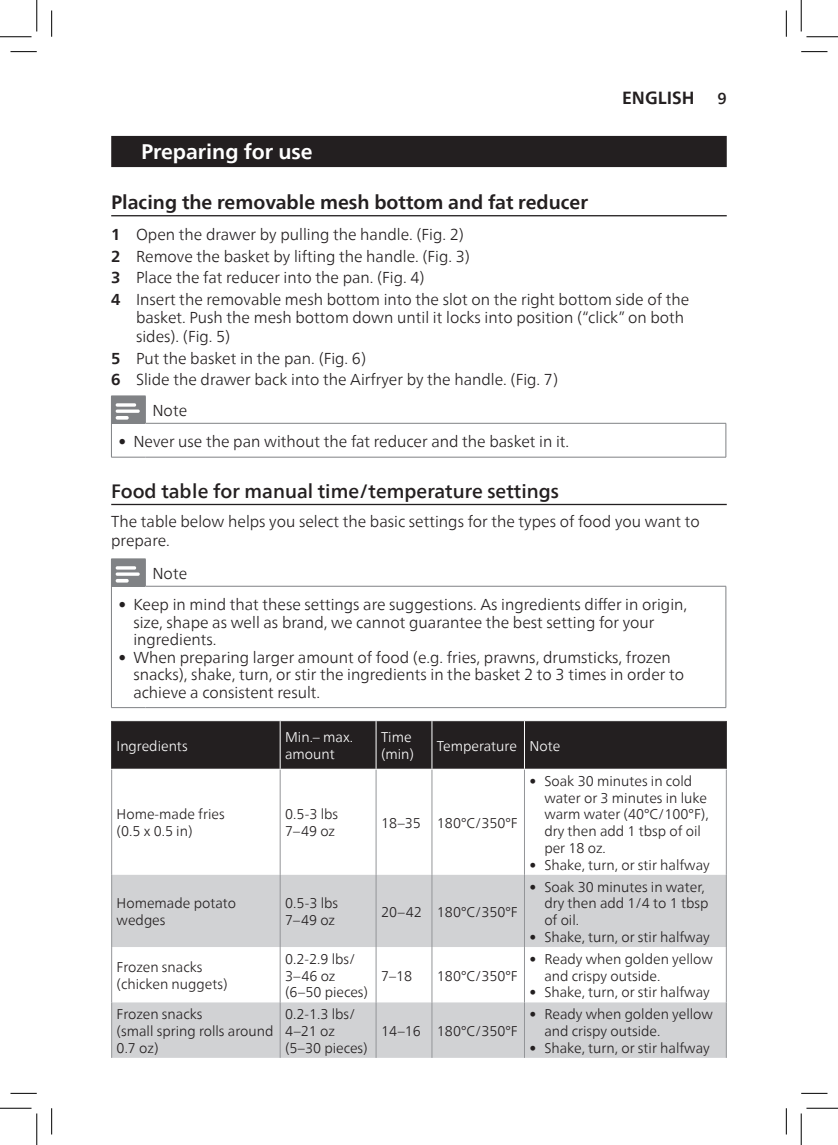
<style>
.page{position:relative;width:838px;height:1145px;background:#fff}
.page>*{position:absolute;margin:0;border:0;box-sizing:border-box;transform-origin:0 0}
.heading1{font:700 21px "Neue Frutiger World";color:#fff}
.heading2{font:700 19.25px "Neue Frutiger World";color:#231f20}
.heading2-2{font:500 19.25px "Neue Frutiger World";color:#231f20}
.t1{font:700 17.5px "Neue Frutiger World";color:#231f20}
.body{font:300 15.75px/17.5px "Neue Frutiger World";color:#231f20}
.cautions-caption-par{font:300 15.75px "Neue Frutiger World";color:#231f20}
.t2{font:500 15.75px "Neue Frutiger World";color:#231f20}
.dfutable{font:300 14px/16.8px "Neue Frutiger World";color:#231f20}
.dfutable_header{font:300 14px/16.8px "Neue Frutiger World";color:#fff}
.s1{font-weight:700}
</style>
<div class="page">
<div style="left:111px;top:136px;width:615px;height:31px;background:#231f20"></div>
<hr style="left:111px;top:215px;width:615px;height:1px;background:#231f20">
<hr style="left:111px;top:504px;width:615px;height:1px;background:#231f20">
<hr style="left:145px;top:423px;width:581px;height:1px;background:#808285">
<hr style="left:111px;top:423px;width:1px;height:34px;background:#808285">
<hr style="left:111px;top:457px;width:34px;height:1px;background:#808285">
<hr style="left:145px;top:457px;width:581px;height:1px;background:#808285">
<hr style="left:725px;top:424px;width:1px;height:33px;background:#808285">
<svg style="left:111px;top:396px;width:35px;height:27px"></svg>
<hr style="left:145px;top:586px;width:581px;height:1px;background:#808285">
<hr style="left:111px;top:586px;width:1px;height:121px;background:#808285">
<hr style="left:111px;top:707px;width:34px;height:1px;background:#808285">
<hr style="left:145px;top:707px;width:581px;height:1px;background:#808285">
<hr style="left:725px;top:586px;width:1px;height:121px;background:#808285">
<svg style="left:111px;top:559px;width:35px;height:27px"></svg>
<div style="left:112px;top:721px;width:613px;height:48px;background:#231f20"></div>
<svg style="left:112px;top:875px;width:613px;height:183px;fill:#d1d2d4"></svg>
<hr style="left:280px;top:721px;width:1px;height:48px;background:#fff">
<hr style="left:375px;top:721px;width:1px;height:48px;background:#fff">
<hr style="left:431px;top:721px;width:1px;height:48px;background:#fff">
<hr style="left:524px;top:721px;width:1px;height:48px;background:#fff">
<hr style="left:111px;top:770px;width:1px;height:105px;background:#939598">
<hr style="left:280px;top:770px;width:1px;height:105px;background:#939598">
<hr style="left:375px;top:770px;width:1px;height:105px;background:#939598">
<hr style="left:431px;top:770px;width:1px;height:105px;background:#939598">
<hr style="left:524px;top:770px;width:1px;height:105px;background:#939598">
<hr style="left:725px;top:770px;width:1px;height:105px;background:#939598">
<hr style="left:111px;top:875px;width:1px;height:72px;background:#939598">
<hr style="left:280px;top:875px;width:1px;height:72px;background:#939598">
<hr style="left:375px;top:875px;width:1px;height:72px;background:#939598">
<hr style="left:431px;top:875px;width:1px;height:72px;background:#939598">
<hr style="left:524px;top:875px;width:1px;height:72px;background:#939598">
<hr style="left:725px;top:875px;width:1px;height:72px;background:#939598">
<hr style="left:111px;top:947px;width:1px;height:55px;background:#939598">
<hr style="left:280px;top:947px;width:1px;height:55px;background:#939598">
<hr style="left:375px;top:947px;width:1px;height:55px;background:#939598">
<hr style="left:431px;top:947px;width:1px;height:55px;background:#939598">
<hr style="left:524px;top:947px;width:1px;height:55px;background:#939598">
<hr style="left:725px;top:947px;width:1px;height:55px;background:#939598">
<hr style="left:111px;top:1002px;width:1px;height:56px;background:#939598">
<hr style="left:280px;top:1002px;width:1px;height:56px;background:#939598">
<hr style="left:375px;top:1002px;width:1px;height:56px;background:#939598">
<hr style="left:431px;top:1002px;width:1px;height:56px;background:#939598">
<hr style="left:524px;top:1002px;width:1px;height:56px;background:#939598">
<hr style="left:725px;top:1002px;width:1px;height:56px;background:#939598">
<hr style="left:111px;top:721px;width:1px;height:48px;background:#231f20">
<hr style="left:725px;top:721px;width:1px;height:48px;background:#231f20">
<svg style="left:10px;top:51px;width:27px;height:1px"></svg>
<svg style="left:801px;top:51px;width:26px;height:1px"></svg>
<svg style="left:10px;top:1093px;width:27px;height:1px"></svg>
<svg style="left:801px;top:1093px;width:26px;height:1px"></svg>
<svg style="left:51px;top:10px;width:1px;height:27px"></svg>
<svg style="left:51px;top:1108px;width:1px;height:26px"></svg>
<svg style="left:786px;top:10px;width:1px;height:27px"></svg>
<svg style="left:786px;top:1108px;width:1px;height:26px"></svg>
<hr style="left:0;top:36px;width:32px;height:1px;background:#000">
<hr style="left:806px;top:36px;width:31px;height:1px;background:#000">
<hr style="left:0;top:1108px;width:32px;height:1px;background:#000">
<hr style="left:806px;top:1108px;width:31px;height:1px;background:#000">
<hr style="left:36px;top:0;width:1px;height:31px;background:#000">
<hr style="left:36px;top:1113px;width:1px;height:32px;background:#000">
<hr style="left:800px;top:0;width:1px;height:31px;background:#000">
<hr style="left:800px;top:1113px;width:1px;height:32px;background:#000">
<p class="t1" style="left:622px;top:83px;width:74px">ENGLISH</p>
<p class="t2" style="left:717px;top:85px;width:11px">9</p>
<p class="heading1" style="left:141px;top:133px;width:173px">Preparing for use</p>
<p class="heading2" style="left:111px;top:185px;width:478px">Placing the removable mesh bottom and fat reducer</p>
<p class="body" style="left:111px;top:226px;width:354px"><span class="s1">1</span> Open the drawer by pulling the handle. (Fig. 2)</p>
<p class="body" style="left:111px;top:248px;width:360px"><span class="s1">2</span> Remove the basket by lifting the handle. (Fig. 3)</p>
<p class="body" style="left:111px;top:269px;width:315px"><span class="s1">3</span> Place the fat reducer into the pan. (Fig. 4)</p>
<p class="body" style="left:136px;top:290px;width:554px;line-height:18.9px;text-indent:-25px"><span class="s1">4</span> Insert the removable mesh bottom into the slot on the right bottom side of the basket. Push the mesh bottom down until it locks into position (“click” on both sides). (Fig. 5)</p>
<p class="body" style="left:111px;top:350px;width:256px"><span class="s1">5</span> Put the basket in the pan. (Fig. 6)</p>
<p class="body" style="left:111px;top:371px;width:448px"><span class="s1">6</span> Slide the drawer back into the Airfryer by the handle. (Fig. 7)</p>
<p class="cautions-caption-par" style="left:152px;top:399px;width:36px">Note</p>
<p class="body" style="left:118px;top:433px;width:452px">• Never use the pan without the fat reducer and the basket in it.</p>
<p class="heading2-2" style="left:111px;top:475px;width:449px">Food table for manual time/temperature settings</p>
<p class="body" style="left:111px;top:512px;width:590px;line-height:18.9px">The table below helps you select the basic settings for the types of food you want to prepare.</p>
<p class="cautions-caption-par" style="left:152px;top:561px;width:36px">Note</p>
<p class="body" style="left:133px;top:596px;width:555px;text-indent:-15px">• Keep in mind that these settings are suggestions. As ingredients differ in origin, size, shape as well as brand, we cannot guarantee the best setting for your ingredients.</p>
<p class="body" style="left:133px;top:649px;width:552px;text-indent:-15px">• When preparing larger amount of food (e.g. fries, prawns, drumsticks, frozen snacks), shake, turn, or stir the ingredients in the basket 2 to 3 times in order to achieve a consistent result.</p>
<p class="dfutable_header" style="left:117px;top:738px;width:72px">Ingredients</p>
<p class="dfutable_header" style="left:285px;top:729px;width:69px">Min.– max. amount</p>
<p class="dfutable_header" style="left:381px;top:729px;width:32px">Time</p>
<p class="dfutable_header" style="left:381px;top:746px;width:35px">(min)</p>
<p class="dfutable_header" style="left:437px;top:738px;width:81px">Temperature</p>
<p class="dfutable_header" style="left:529px;top:738px;width:32px">Note</p>
<p class="dfutable" style="left:117px;top:806px;width:109px">Home-made fries (0.5 x 0.5 in)</p>
<p class="dfutable" style="left:285px;top:806px;width:55px">0.5-3 lbs</p>
<p class="dfutable" style="left:285px;top:823px;width:51px">7–49 oz</p>
<p class="dfutable" style="left:117px;top:895px;width:121px">Homemade potato wedges</p>
<p class="dfutable" style="left:285px;top:895px;width:55px">0.5-3 lbs</p>
<p class="dfutable" style="left:285px;top:912px;width:51px">7–49 oz</p>
<p class="dfutable" style="left:117px;top:959px;width:87px">Frozen snacks</p>
<p class="dfutable" style="left:117px;top:976px;width:112px">(chicken nuggets)</p>
<p class="dfutable" style="left:117px;top:1006px;width:87px">Frozen snacks</p>
<p class="dfutable" style="left:117px;top:1023px;width:158px">(small spring rolls around<br>0.7 oz)</p>
<p class="dfutable" style="left:285px;top:951px;width:72px">0.2-2.9 lbs/</p>
<p class="dfutable" style="left:285px;top:967px;width:52px">3–46 oz</p>
<p class="dfutable" style="left:285px;top:984px;width:84px">(6–50 pieces)</p>
<p class="dfutable" style="left:285px;top:1006px;width:72px">0.2-1.3 lbs/</p>
<p class="dfutable" style="left:285px;top:1023px;width:51px">4–21 oz</p>
<p class="dfutable" style="left:285px;top:1040px;width:84px">(5–30 pieces)</p>
<p class="dfutable" style="left:381px;top:815px;width:41px">18–35</p>
<p class="dfutable" style="left:437px;top:815px;width:82px">180°C/350°F</p>
<p class="dfutable" style="left:381px;top:904px;width:42px">20–42</p>
<p class="dfutable" style="left:437px;top:904px;width:82px">180°C/350°F</p>
<p class="dfutable" style="left:381px;top:967px;width:33px">7–18</p>
<p class="dfutable" style="left:437px;top:967px;width:82px">180°C/350°F</p>
<p class="dfutable" style="left:381px;top:1023px;width:41px">14–16</p>
<p class="dfutable" style="left:437px;top:1023px;width:82px">180°C/350°F</p>
<p class="dfutable" style="left:544px;top:773px;width:166px;text-indent:-15px">• Soak 30 minutes in cold water or 3 minutes in luke warm water (40°C/100°F), dry then add 1 tbsp of oil per 18 oz.</p>
<p class="dfutable" style="left:529px;top:857px;width:182px">• Shake, turn, or stir halfway</p>
<p class="dfutable" style="left:544px;top:878px;width:166px;text-indent:-15px">• Soak 30 minutes in water, dry then add 1/4 to 1 tbsp of oil.</p>
<p class="dfutable" style="left:529px;top:929px;width:182px">• Shake, turn, or stir halfway</p>
<p class="dfutable" style="left:544px;top:951px;width:170px;text-indent:-15px">• Ready when golden yellow and crispy outside.</p>
<p class="dfutable" style="left:529px;top:984px;width:182px">• Shake, turn, or stir halfway</p>
<p class="dfutable" style="left:544px;top:1006px;width:170px;text-indent:-15px">• Ready when golden yellow and crispy outside.</p>
<p class="dfutable" style="left:529px;top:1040px;width:182px">• Shake, turn, or stir halfway</p>
</div>
